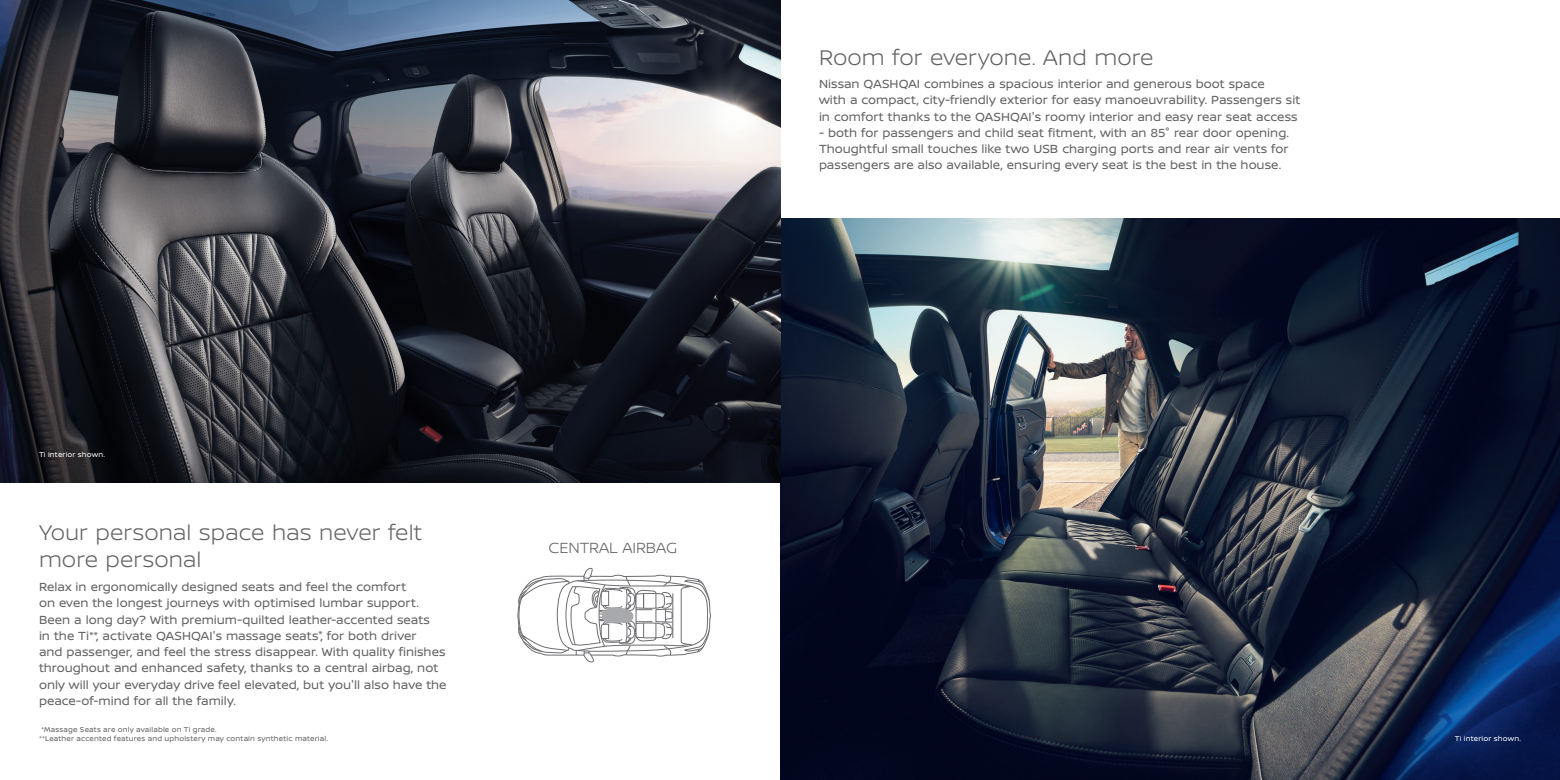
<style>
.page{position:relative;width:1560px;height:780px;background:#fff}
.page>*{position:absolute;margin:0;border:0;box-sizing:border-box;transform-origin:0 0}
._003_C18_LIGHT_N75_FG{font:300 22.5px/27px "Nissan Brand";color:#636366}
._015_CHIFFRE-TEXT_C12_5_LIGHT_GREY_CENT_C{font:300 15.62px "Nissan Brand";letter-spacing:-.005em;color:#636366}
._007-10_REGULAR_N75_FG{font:12.5px/16.2px "Nissan Brand";color:#636366}
._009-C7_ITALIC_N75_FG{font:7.5px "Nissan Brand";letter-spacing:.02em;color:#636366}
._002-C9_LIGHT_REGULAR_FG_Exé{font:7.5px "Nissan Brand";letter-spacing:.02em;color:#fff}
</style>
<div class="page">
<svg style="left:517px;top:567px;width:193px;height:95px"></svg>
<img style="left:780px;top:218px;width:779px;height:562px">
<img style="left:0;top:0;width:780px;height:482px">
<p class="_002-C9_LIGHT_REGULAR_FG_Exé" style="left:39px;top:449px;width:68px">Ti interior shown.</p>
<p class="_003_C18_LIGHT_N75_FG" style="left:39px;top:518px;width:385px">Your personal space has never felt more personal</p>
<p class="_007-10_REGULAR_N75_FG" style="left:39px;top:578px;width:409px">Relax in ergonomically designed seats and feel the comfort<br>on even the longest journeys with optimised lumbar support.<br>Been a long day? With premium-quilted leather-accented seats<br>in the Ti**, activate QASHQAI's massage seats*, for both driver<br>and passenger, and feel the stress disappear. With quality finishes throughout and enhanced safety, thanks to a central airbag, not only will your everyday drive feel elevated, but you'll also have the peace-of-mind for all the family.</p>
<p class="_009-C7_ITALIC_N75_FG" style="left:41px;top:724px;width:177px">*Massage Seats are only available on Ti grade.</p>
<p class="_009-C7_ITALIC_N75_FG" style="left:39px;top:733px;width:290px">**Leather accented features and upholstery may contain synthetic material.</p>
<p class="_015_CHIFFRE-TEXT_C12_5_LIGHT_GREY_CENT_C" style="left:548px;top:536px;width:130px">CENTRAL AIRBAG</p>
<p class="_003_C18_LIGHT_N75_FG" style="left:819px;top:43px;width:336px">Room for everyone. And more</p>
<p class="_007-10_REGULAR_N75_FG" style="left:819px;top:75px;width:483px">Nissan QASHQAI combines a spacious interior and generous boot space<br>with a compact, city-friendly exterior for easy manoeuvrability. Passengers sit in comfort thanks to the QASHQAI's roomy interior and easy rear seat access</p>
<p class="_007-10_REGULAR_N75_FG" style="left:819px;top:124px;width:471px;text-align:justify">- both for passengers and child seat fitment, with an 85° rear door opening.<br>Thoughtful small touches like two USB charging ports and rear air vents for passengers are also available, ensuring every seat is the best in the house.</p>
<p class="_002-C9_LIGHT_REGULAR_FG_Exé" style="left:1454px;top:733px;width:68px">Ti interior shown.</p>
</div>
